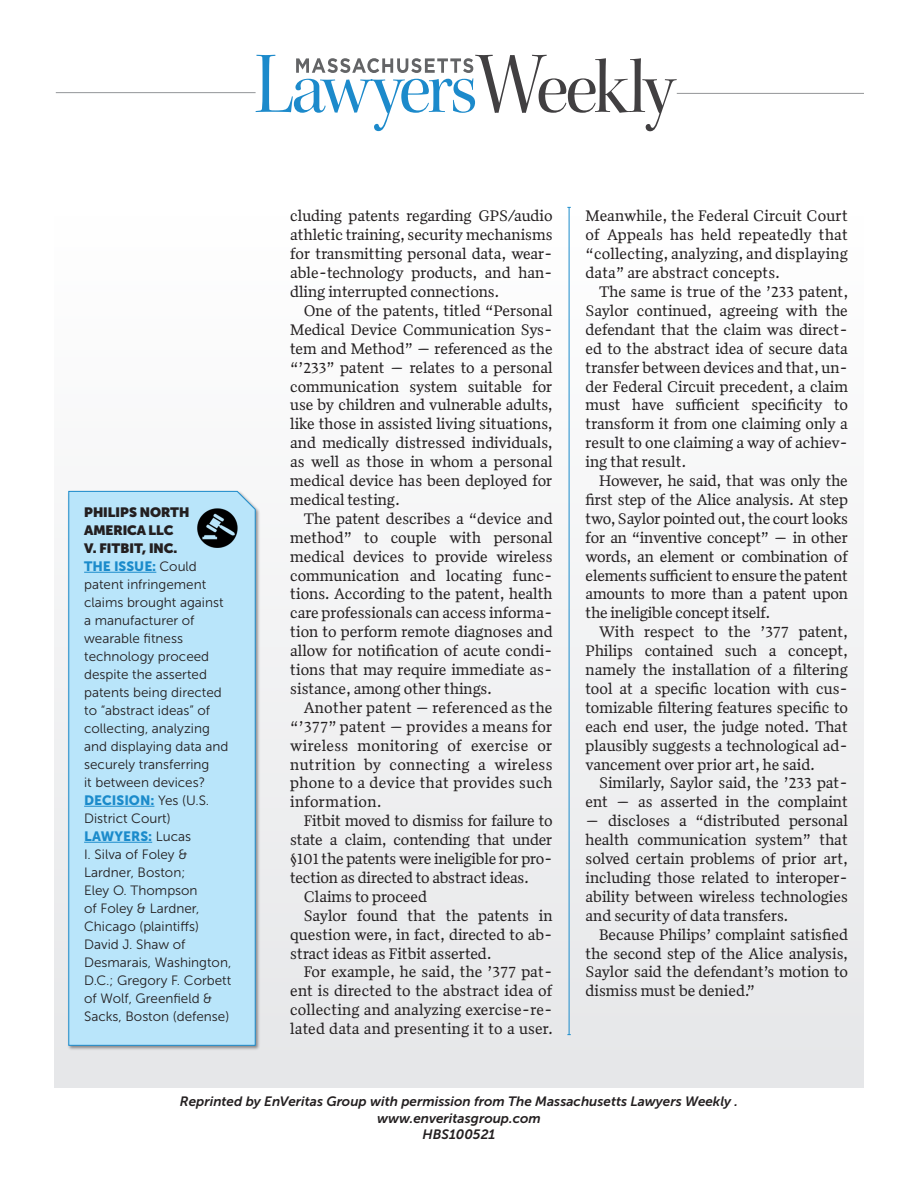
<style>
.page{position:relative;width:918px;height:1188px;background:#fff}
.page>*{position:absolute;margin:0;border:0;box-sizing:border-box;transform-origin:0 0}
.RagRight_indent{font:15.75px/18.9px "Quiosco";color:#231f20;text-align:justify}
.RagRight_indent-2{font:13.5px/18px "Museo Sans 300";color:#231f20}
.RagRight_noindent{font:italic 13.5px "Museo Sans 700";color:#231f20}
.RagRight_indent-3{font:900 13.5px/18px "Museo Sans Display";color:#231f20}
.s1{font-family:"Museo Sans 900";color:#1b8bcb}
</style>
<div class="page">
<div style="left:54px;top:216px;width:810px;height:871px;background:#f3f3f4"></div>
<svg style="left:256px;top:55px;width:421px;height:76px"></svg>
<hr style="left:56px;top:92px;width:200px;height:1px;background:#939598">
<hr style="left:677px;top:93px;width:187px;height:1px;background:#939598">
<div style="left:67px;top:490px;width:194px;height:561px;background:#231f20;opacity:.48"></div>
<div style="left:68px;top:491px;width:188px;height:555px;background:#b9e5fa"></div>
<img style="left:198px;top:508px;width:39px;height:40px">
<hr style="left:569px;top:207px;width:1px;height:828px;background:#1b8bcb">
<p class="RagRight_indent-3" style="left:84px;top:503px;width:107px">PHILIPS NORTH<br>AMERICA LLC<br>V. FITBIT, INC.</p>
<p class="RagRight_indent-2" style="left:84px;top:557px;width:146px"><span class="s1">THE ISSUE:</span> Could patent infringement claims brought against a manufacturer of wearable fitness technology proceed despite the asserted patents being directed to “abstract ideas” of collecting, analyzing and displaying data and securely transferring<br>it between devices?</p>
<p class="RagRight_indent-2" style="left:84px;top:791px;width:127px"><span class="s1">DECISION:</span> Yes (U.S.<br>District Court)</p>
<p class="RagRight_indent-2" style="left:84px;top:827px;width:117px"><span class="s1">LAWYERS:</span> Lucas<br>I. Silva of Foley &amp;<br>Lardner, Boston;<br>Eley O. Thompson of Foley &amp; Lardner,<br>Chicago (plaintiffs)</p>
<p class="RagRight_indent-2" style="left:84px;top:935px;width:149px">David J. Shaw of<br>Desmarais, Washington,<br>D.C.; Gregory F. Corbett of Wolf, Greenfield &amp;<br>Sacks, Boston (defense)</p>
<p class="RagRight_indent" style="left:290px;top:207px;width:264px">cluding patents regarding GPS/audio athletic training, security mechanisms for transmitting personal data, wear&shy;able-technology products, and han&shy;dling interrupted connections.</p>
<p class="RagRight_indent" style="left:290px;top:301px;width:264px;text-indent:14px">One of the patents, titled “Personal Medical Device Communication Sys&shy;tem and Method” — referenced as the “’233” patent — relates to a personal communication system suitable for use by children and vulnerable adults, like those in assisted living situations, and medically distressed individuals, as well as those in whom a personal medical device has been deployed for medical testing.</p>
<p class="RagRight_indent" style="left:290px;top:509px;width:264px;text-indent:14px">The patent describes a “device and method” to couple with personal medical devices to provide wireless communication and locating func&shy;tions. According to the patent, health care professionals can access informa&shy;tion to perform remote diagnoses and allow for notification of acute condi&shy;tions that may require immediate as&shy;sistance, among other things.</p>
<p class="RagRight_indent" style="left:290px;top:698px;width:264px;text-indent:14px">Another patent — referenced as the “’377” patent — provides a means for wireless monitoring of exercise or nutrition by connecting a wireless phone to a device that provides such information.</p>
<p class="RagRight_indent" style="left:290px;top:812px;width:264px;text-indent:14px">Fitbit moved to dismiss for failure to state a claim, contending that under §101 the patents were ineligible for pro&shy;tection as directed to abstract ideas.</p>
<p class="RagRight_indent" style="left:304px;top:887px;width:125px">Claims to proceed</p>
<p class="RagRight_indent" style="left:290px;top:906px;width:264px;text-indent:14px">Saylor found that the patents in question were, in fact, directed to ab&shy;stract ideas as Fitbit asserted.</p>
<p class="RagRight_indent" style="left:290px;top:963px;width:264px;text-indent:14px">For example, he said, the ’377 pat&shy;ent is directed to the abstract idea of collecting and analyzing exercise-re&shy;lated data and presenting it to a user.</p>
<p class="RagRight_indent" style="left:586px;top:207px;width:264px">Meanwhile, the Federal Circuit Court of Appeals has held repeatedly that “collecting, analyzing, and displaying data” are abstract concepts.</p>
<p class="RagRight_indent" style="left:586px;top:282px;width:264px;text-indent:14px">The same is true of the ’233 patent, Saylor continued, agreeing with the defendant that the claim was direct&shy;ed to the abstract idea of secure data transfer between devices and that, un&shy;der Federal Circuit precedent, a claim must have sufficient specificity to transform it from one claiming only a result to one claiming a way of achiev&shy;ing that result.</p>
<p class="RagRight_indent" style="left:586px;top:471px;width:264px;text-indent:14px">However, he said, that was only the first step of the Alice analysis. At step two, Saylor pointed out, the court looks for an “inventive concept” — in other words, an element or combination of elements sufficient to ensure the patent amounts to more than a patent upon the ineligible concept itself.</p>
<p class="RagRight_indent" style="left:586px;top:623px;width:264px;text-indent:14px">With respect to the ’377 patent, Philips contained such a concept, namely the installation of a filtering tool at a specific location with cus&shy;tomizable filtering features specific to each end user, the judge noted. That plausibly suggests a technological ad&shy;vancement over prior art, he said.</p>
<p class="RagRight_indent" style="left:586px;top:774px;width:264px;text-align:right">Similarly, Saylor said, the ’233 pat&shy;ent — as asserted in the complaint</p>
<p class="RagRight_indent" style="left:586px;top:812px;width:264px">— discloses a “distributed personal health communication system” that solved certain problems of prior art, including those related to interoper&shy;ability between wireless technologies and security of data transfers.</p>
<p class="RagRight_indent" style="left:586px;top:925px;width:264px;text-indent:14px">Because Philips’ complaint satisfied the second step of the Alice analysis, Saylor said the defendant’s motion to dismiss must be denied.”</p>
<p class="RagRight_noindent" style="left:180px;top:1094px;width:560px">Reprinted by EnVeritas Group with permission from The Massachusetts Lawyers Weekly .</p>
<p class="RagRight_noindent" style="left:377px;top:1110px;width:165px">www.enveritasgroup.com</p>
<p class="RagRight_noindent" style="left:423px;top:1127px;width:74px">HBS100521</p>
</div>
